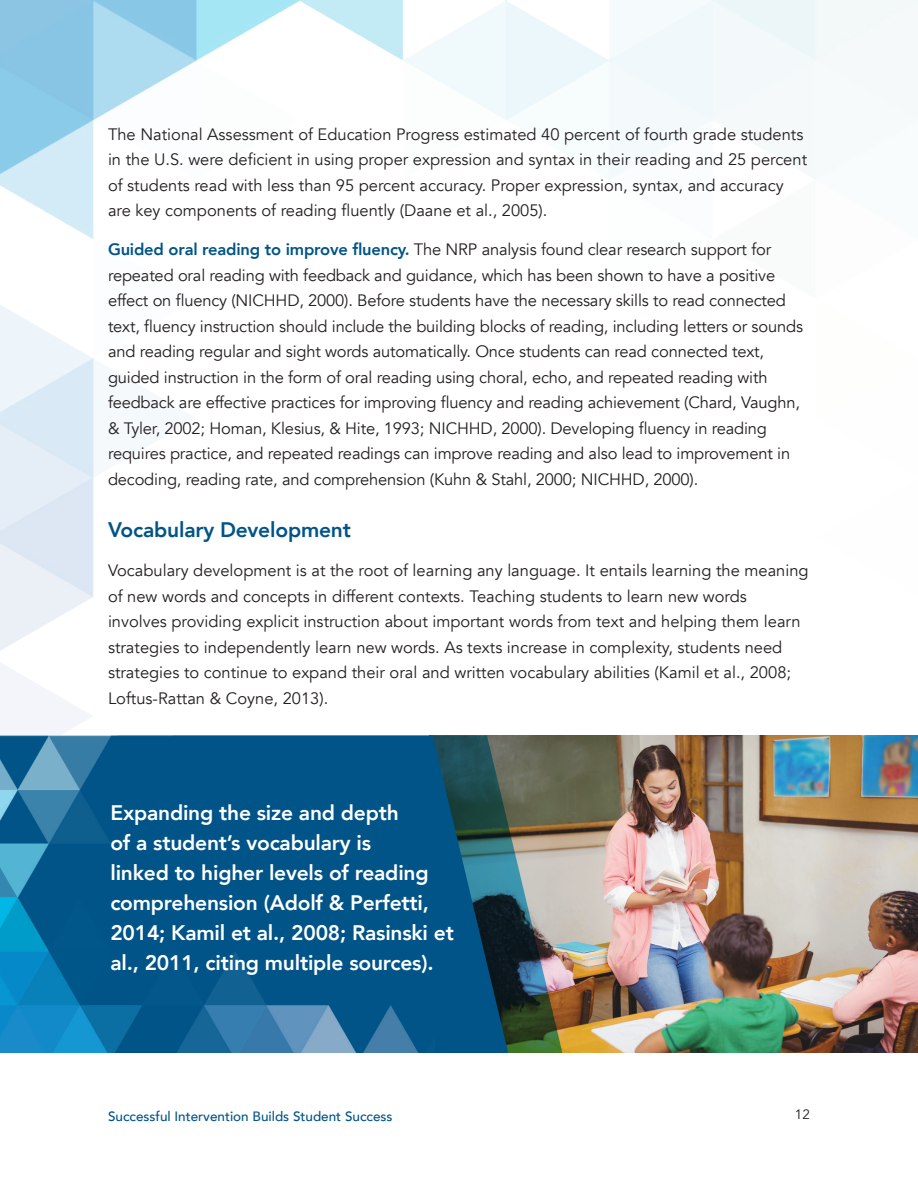
<style>
.page{position:relative;width:918px;height:1188px;background:#fff}
.page>*{position:absolute;margin:0;border:0;box-sizing:border-box;transform-origin:0 0}
.t1{font:800 21px/30px "Avenir";letter-spacing:-.01em;color:#fff}
.t2{font:800 21px "Avenir";letter-spacing:-.01em;color:#015487}
.t3{font:16.5px/25.5px "Avenir";letter-spacing:-.01em;color:#231f20}
.t4{font:500 13.5px "Avenir";color:#015487}
.t5{font:13.5px "Avenir";color:#231f20}
.s1{font-weight:800;color:#015487}
</style>
<div class="page">
<img style="left:0;top:0;width:918px;height:735px">
<img style="left:562px;top:735px;width:356px;height:318px">
<svg style="left:508px;top:735px;width:54px;height:318px;background:#6b7265"></svg>
<svg style="left:435px;top:735px;width:73px;height:318px;background:#13506b"></svg>
<img style="left:0;top:735px;width:435px;height:318px">
<p class="t3" style="left:108px;top:121px;width:701px">The National Assessment of Education Progress estimated 40 percent of fourth grade students in the U.S. were deficient in using proper expression and syntax in their reading and 25 percent of students read with less than 95 percent accuracy. Proper expression, syntax, and accuracy are key components of reading fluently (Daane et al., 2005).</p>
<p class="t3" style="left:108px;top:237px;width:697px"><span class="s1">Guided oral reading to improve fluency.</span> The NRP analysis found clear research support for repeated oral reading with feedback and guidance, which has been shown to have a positive effect on fluency (NICHHD, 2000). Before students have the necessary skills to read connected text, fluency instruction should include the building blocks of reading, including letters or sounds and reading regular and sight words automatically. Once students can read connected text, guided instruction in the form of oral reading using choral, echo, and repeated reading with feedback are effective practices for improving fluency and reading achievement (Chard, Vaughn, &amp; Tyler, 2002; Homan, Klesius, &amp; Hite, 1993; NICHHD, 2000). Developing fluency in reading requires practice, and repeated readings can improve reading and also lead to improvement in decoding, reading rate, and comprehension (Kuhn &amp; Stahl, 2000; NICHHD, 2000).</p>
<p class="t2" style="left:108px;top:513px;width:244px">Vocabulary Development</p>
<p class="t3" style="left:108px;top:558px;width:702px">Vocabulary development is at the root of learning any language. It entails learning the meaning of new words and concepts in different contexts. Teaching students to learn new words involves providing explicit instruction about important words from text and helping them learn strategies to independently learn new words. As texts increase in complexity, students need strategies to continue to expand their oral and written vocabulary abilities (Kamil et al., 2008; Loftus-Rattan &amp; Coyne, 2013).</p>
<p class="t1" style="left:110px;top:798px;width:345px">Expanding the size and depth<br>of a student’s vocabulary is<br>linked to higher levels of reading comprehension (Adolf &amp; Perfetti, 2014; Kamil et al., 2008; Rasinski et al., 2011, citing multiple sources).</p>
<p class="t4" style="left:108px;top:1104px;width:286px">Successful Intervention Builds Student Success</p>
<p class="t5" style="left:795px;top:1107px;width:17px">12</p>
</div>
